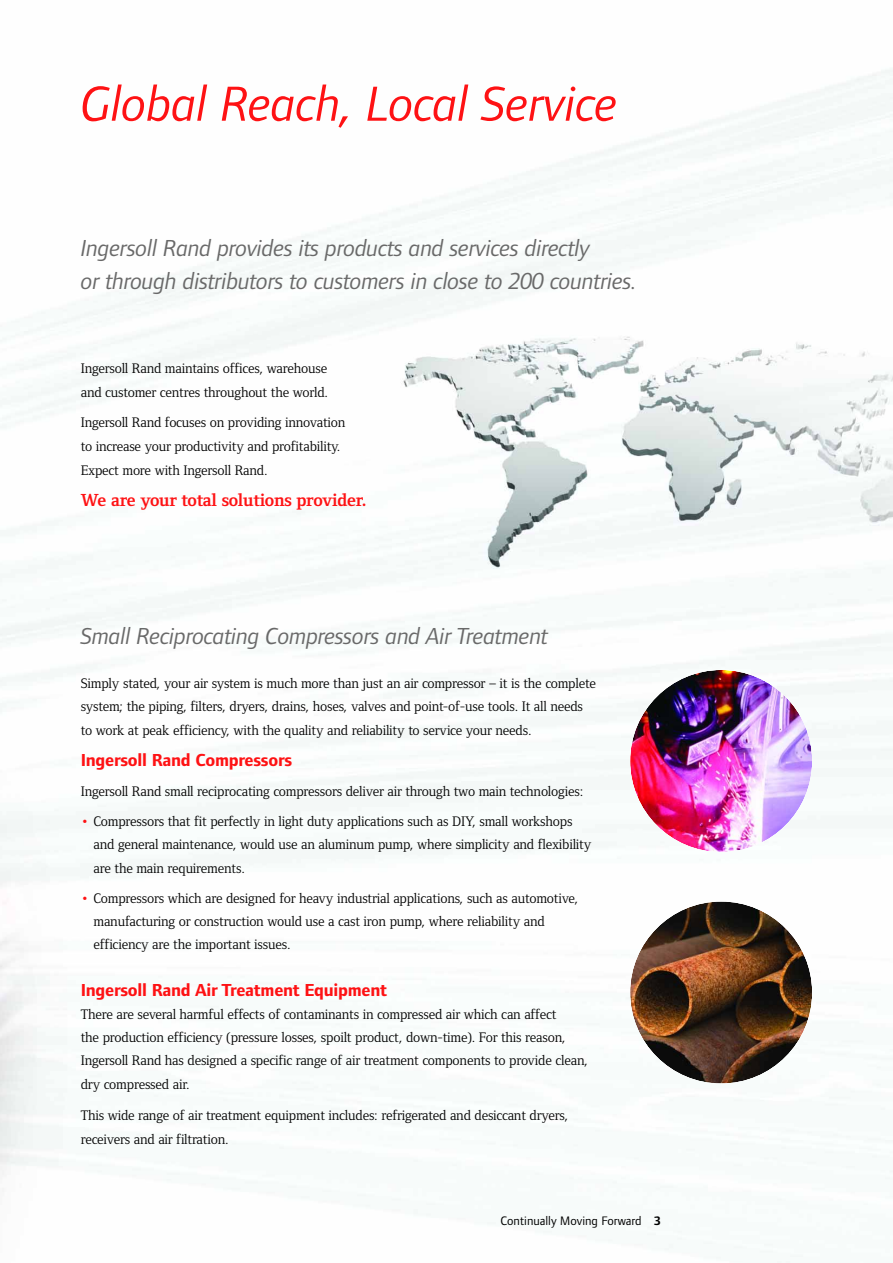
<style>
.page{position:relative;width:893px;height:1263px;background:#fff}
.page>*{position:absolute;margin:0;border:0;box-sizing:border-box;transform-origin:0 0}
.t1{font:italic 51px "Foundry Form Sans";letter-spacing:-.01em;color:#fe1214}
.t2{font:italic 24px/33px "Foundry Form Sans";letter-spacing:-.015em;color:#696969}
.t3{font:700 18px "Foundry Form Sans";letter-spacing:-.015em;color:#fe1214}
.t4{font:700 18px "Foundry Form Serif";letter-spacing:-.015em;color:#fe1214}
.t5{font:14.25px/23.2px "Foundry Form Serif";letter-spacing:-.015em;color:#000}
.t6{font:12.75px "Foundry Form Sans";color:#000}
.s1{font-weight:700;font-size:16.5px;color:#fe1214}
.s2{font-weight:700}
</style>
<div class="page">
<img style="left:0;top:69px;width:893px;height:1194px">
<img style="left:630px;top:670px;width:182px;height:182px;border-radius:50%">
<img style="left:630px;top:901px;width:182px;height:182px;border-radius:50%">
<h1 class="t1" style="left:81px;top:84px;width:538px">Global Reach, Local Service</h1>
<h2 class="t2" style="left:81px;top:234px;width:558px">Ingersoll Rand provides its products and services directly<br>or through distributors to customers in close to 200 countries.</h2>
<p class="t5" style="left:81px;top:357px;width:249px;line-height:24px">Ingersoll Rand maintains offices, warehouse and customer centres throughout the world.</p>
<p class="t5" style="left:81px;top:412px;width:266px;line-height:24px">Ingersoll Rand focuses on providing innovation to increase your productivity and profitability.<br>Expect more with Ingersoll Rand.</p>
<p class="t4" style="left:81px;top:493px;width:287px">We are your total solutions provider.</p>
<h2 class="t2" style="left:81px;top:622px;width:469px">Small Reciprocating Compressors and Air Treatment</h2>
<p class="t5" style="left:81px;top:673px;width:517px">Simply stated, your air system is much more than just an air compressor – it is the complete system; the piping, filters, dryers, drains, hoses, valves and point-of-use tools. It all needs to work at peak efficiency, with the quality and reliability to service your needs.</p>
<p class="t3" style="left:81px;top:753px;width:213px">Ingersoll Rand Compressors</p>
<p class="t5" style="left:81px;top:781px;width:504px">Ingersoll Rand small reciprocating compressors deliver air through two main technologies:</p>
<p class="t5" style="left:94px;top:811px;width:499px;text-indent:-13px"><span class="s1">•</span> Compressors that fit perfectly in light duty applications such as DIY, small workshops and general maintenance, would use an aluminum pump, where simplicity and flexibility are the main requirements.</p>
<p class="t5" style="left:94px;top:888px;width:486px;text-indent:-13px"><span class="s1">•</span> Compressors which are designed for heavy industrial applications, such as automotive, manufacturing or construction would use a cast iron pump, where reliability and efficiency are the important issues.</p>
<p class="t3" style="left:81px;top:983px;width:308px">Ingersoll Rand Air Treatment Equipment</p>
<p class="t5" style="left:81px;top:1004px;width:509px">There are several harmful effects of contaminants in compressed air which can affect<br>the production efficiency (pressure losses, spoilt product, down-time). For this reason, Ingersoll Rand has designed a specific range of air treatment components to provide clean, dry compressed air.</p>
<p class="t5" style="left:81px;top:1105px;width:489px">This wide range of air treatment equipment includes: refrigerated and desiccant dryers, receivers and air filtration.</p>
<p class="t6" style="left:500px;top:1216px;width:162px">Continually Moving Forward <span class="s2">3</span></p>
</div>
